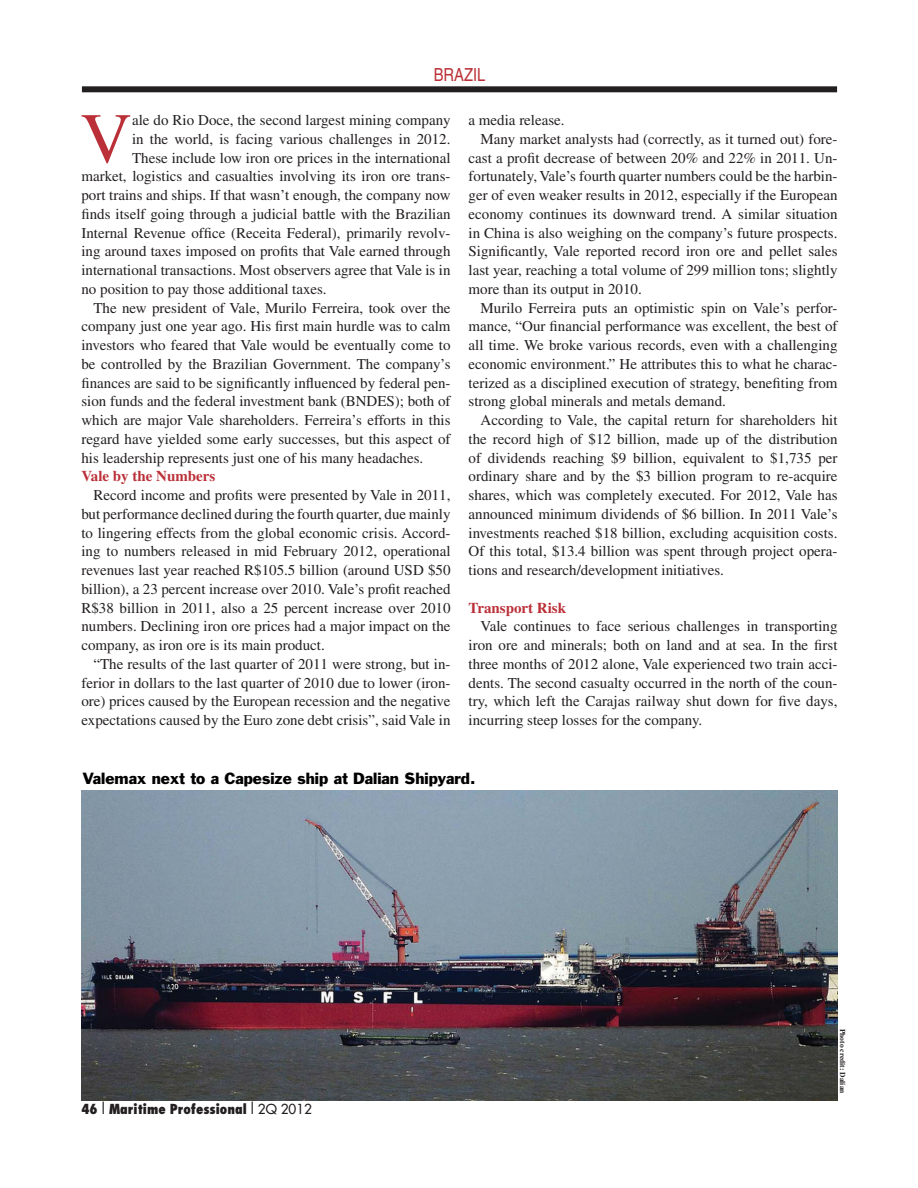
<style>
.page{position:relative;width:918px;height:1188px;background:#fff}
.page>*{position:absolute;margin:0;border:0;box-sizing:border-box;transform-origin:0 0}
.t1{font:71.7px "Times";color:#bb3038}
.t2{font:condensed 18px "Helvetica";color:#bb3038}
.t3{font:15px/18.8px "Times";color:#231f20;text-align:justify}
.t4{font:15px "Franklin Gothic";color:#000}
.t5{font:700 15px "Times";color:#bb3038}
.t6{font:800 condensed 13.5px "Futura";color:#231f20}
.t7{font:700 7.5px "Times";color:#231f20}
.s1{font-weight:300;font-size:16.5px}
.s2{font-weight:400;font-stretch:normal}
</style>
<div class="page">
<div style="left:82px;top:86px;width:755px;height:6px;background:#231f20"></div>
<img style="left:82px;top:791px;width:756px;height:309px">
<p class="t2" style="left:434px;top:68px;width:53px">BRAZIL</p>
<h1 class="t1" style="left:80px;top:113px;width:53px">V</h1>
<p class="t3" style="left:132px;top:112px;width:320px">ale do Rio Doce, the second largest mining company</p>
<p class="t3" style="left:132px;top:131px;width:320px">in the world, is facing various challenges in 2012.</p>
<p class="t3" style="left:132px;top:150px;width:320px">These include low iron ore prices in the international</p>
<p class="t3" style="left:81px;top:168px;width:371px">market, logistics and casualties involving its iron ore trans-</p>
<p class="t3" style="left:81px;top:187px;width:371px">port trains and ships. If that wasn’t enough, the company now</p>
<p class="t3" style="left:81px;top:206px;width:371px">finds itself going through a judicial battle with the Brazilian</p>
<p class="t3" style="left:81px;top:225px;width:371px">Internal Revenue office (Receita Federal), primarily revolv-</p>
<p class="t3" style="left:81px;top:243px;width:371px">ing around taxes imposed on profits that Vale earned through</p>
<p class="t3" style="left:81px;top:262px;width:371px">international transactions. Most observers agree that Vale is in</p>
<p class="t3" style="left:81px;top:281px;width:247px">no position to pay those additional taxes.</p>
<p class="t3" style="left:93px;top:300px;width:359px">The new president of Vale, Murilo Ferreira, took over the</p>
<p class="t3" style="left:81px;top:318px;width:371px">company just one year ago. His first main hurdle was to calm</p>
<p class="t3" style="left:81px;top:337px;width:371px">investors who feared that Vale would be eventually come to</p>
<p class="t3" style="left:81px;top:356px;width:371px">be controlled by the Brazilian Government. The company’s</p>
<p class="t3" style="left:81px;top:375px;width:371px">finances are said to be significantly influenced by federal pen-</p>
<p class="t3" style="left:81px;top:393px;width:371px">sion funds and the federal investment bank (BNDES); both of</p>
<p class="t3" style="left:81px;top:412px;width:371px">which are major Vale shareholders. Ferreira’s efforts in this</p>
<p class="t3" style="left:81px;top:431px;width:371px">regard have yielded some early successes, but this aspect of</p>
<p class="t3" style="left:81px;top:450px;width:343px">his leadership represents just one of his many headaches.</p>
<p class="t5" style="left:81px;top:471px;width:136px">Vale by the Numbers</p>
<p class="t3" style="left:81px;top:487px;width:371px;text-indent:12px">Record income and profits were presented by Vale in 2011, but performance declined during the fourth quarter, due mainly to lingering effects from the global economic crisis. Accord&shy;ing to numbers released in mid February 2012, operational revenues last year reached R$105.5 billion (around USD $50 billion), a 23 percent increase over 2010. Vale’s profit reached R$38 billion in 2011, also a 25 percent increase over 2010 numbers. Declining iron ore prices had a major impact on the company, as iron ore is its main product.</p>
<p class="t3" style="left:81px;top:656px;width:371px;text-indent:12px">“The results of the last quarter of 2011 were strong, but in&shy;ferior in dollars to the last quarter of 2010 due to lower (iron&shy;ore) prices caused by the European recession and the negative expectations caused by the Euro zone debt crisis”, said Vale in</p>
<p class="t3" style="left:469px;top:112px;width:98px">a media release.</p>
<p class="t3" style="left:481px;top:131px;width:359px">Many market analysts had (correctly, as it turned out) fore-</p>
<p class="t3" style="left:469px;top:150px;width:371px">cast a profit decrease of between 20% and 22% in 2011. Un-</p>
<p class="t3" style="left:469px;top:168px;width:371px">fortunately, Vale’s fourth quarter numbers could be the harbin-</p>
<p class="t3" style="left:469px;top:187px;width:371px">ger of even weaker results in 2012, especially if the European</p>
<p class="t3" style="left:469px;top:206px;width:371px">economy continues its downward trend. A similar situation</p>
<p class="t3" style="left:469px;top:225px;width:371px">in China is also weighing on the company’s future prospects.</p>
<p class="t3" style="left:469px;top:243px;width:371px">Significantly, Vale reported record iron ore and pellet sales</p>
<p class="t3" style="left:469px;top:262px;width:371px">last year, reaching a total volume of 299 million tons; slightly</p>
<p class="t3" style="left:469px;top:281px;width:175px">more than its output in 2010.</p>
<p class="t3" style="left:481px;top:300px;width:359px">Murilo Ferreira puts an optimistic spin on Vale’s perfor-</p>
<p class="t3" style="left:469px;top:318px;width:371px">mance, “Our financial performance was excellent, the best of</p>
<p class="t3" style="left:469px;top:337px;width:371px">all time. We broke various records, even with a challenging</p>
<p class="t3" style="left:469px;top:356px;width:371px">economic environment.” He attributes this to what he charac-</p>
<p class="t3" style="left:469px;top:375px;width:371px">terized as a disciplined execution of strategy, benefiting from</p>
<p class="t3" style="left:469px;top:393px;width:259px">strong global minerals and metals demand.</p>
<p class="t3" style="left:481px;top:412px;width:359px">According to Vale, the capital return for shareholders hit</p>
<p class="t3" style="left:469px;top:431px;width:371px">the record high of $12 billion, made up of the distribution</p>
<p class="t3" style="left:469px;top:450px;width:371px">of dividends reaching $9 billion, equivalent to $1,735 per</p>
<p class="t3" style="left:469px;top:468px;width:371px">ordinary share and by the $3 billion program to re-acquire</p>
<p class="t3" style="left:469px;top:487px;width:371px">shares, which was completely executed. For 2012, Vale has</p>
<p class="t3" style="left:469px;top:506px;width:371px">announced minimum dividends of $6 billion. In 2011 Vale’s</p>
<p class="t3" style="left:469px;top:525px;width:371px">investments reached $18 billion, excluding acquisition costs.</p>
<p class="t3" style="left:469px;top:543px;width:371px">Of this total, $13.4 billion was spent through project opera-</p>
<p class="t3" style="left:469px;top:562px;width:257px">tions and research/development initiatives.</p>
<p class="t5" style="left:469px;top:602px;width:99px">Transport Risk</p>
<p class="t3" style="left:469px;top:618px;width:371px;text-indent:12px">Vale continues to face serious challenges in transporting iron ore and minerals; both on land and at sea. In the first three months of 2012 alone, Vale experienced two train acci&shy;dents. The second casualty occurred in the north of the coun&shy;try, which left the Carajas railway shut down for five days, incurring steep losses for the company.</p>
<p class="t4" style="left:82px;top:773px;width:395px">Valemax next to a Capesize ship at Dalian Shipyard.</p>
<p class="t6" style="left:81px;top:1103px;width:232px">46 <span class="s1">I</span> Maritime Professional <span class="s1">I</span> <span class="s2">2Q 2012</span></p>
<p class="t7" style="left:846px;top:1029px;width:66px;rotate:90deg">Photo credit: Dalian</p>
</div>
